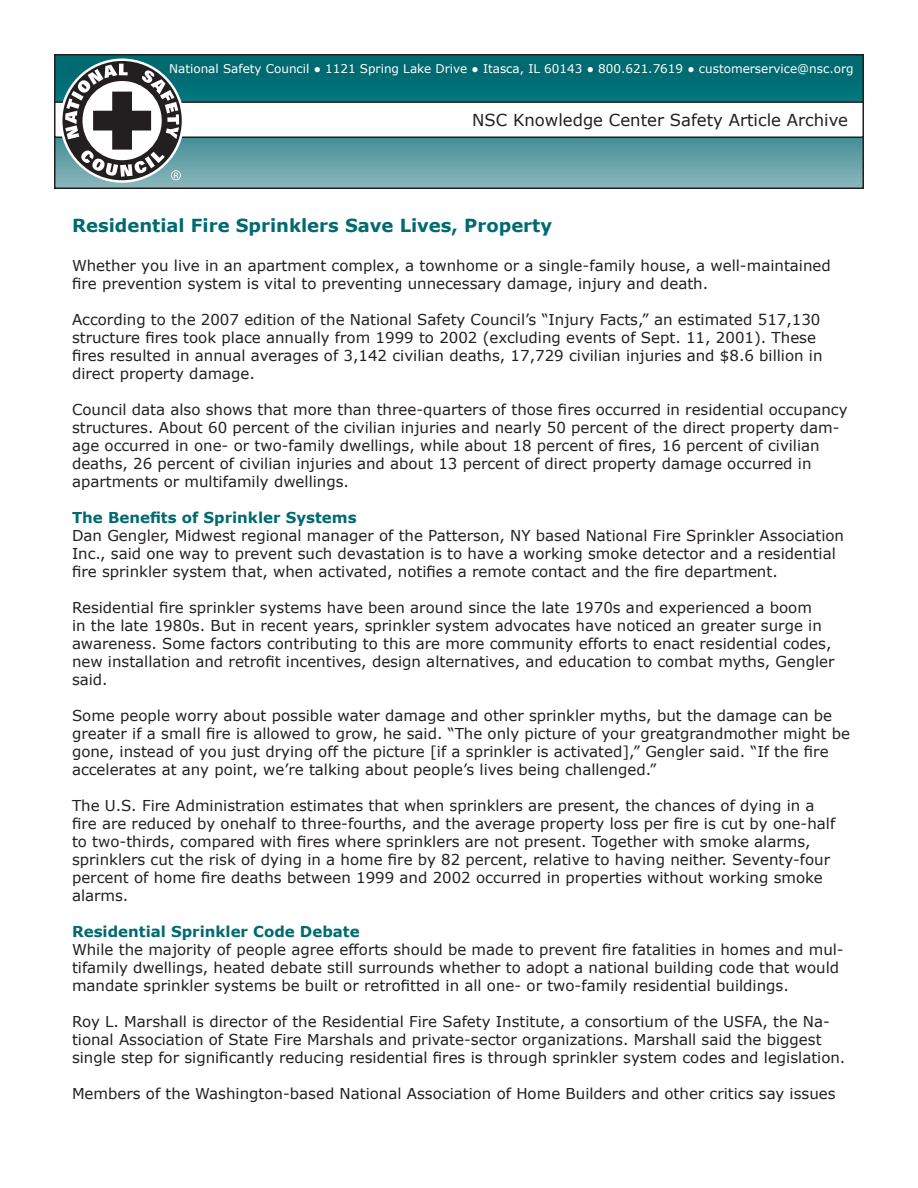
<style>
.page{position:relative;width:918px;height:1188px;background:#fff}
.page>*{position:absolute;margin:0;border:0;box-sizing:border-box;transform-origin:0 0}
.t1{font:700 18px "Verdana";color:#006a71}
.t2{font:16.5px "Verdana";color:#231f20}
.t3{font:15px/18px "Verdana";color:#231f20}
.t4{font:700 15px "Verdana";color:#006a71}
.t5{font:12px "Verdana";color:#fff}
</style>
<div class="page">
<svg style="left:57px;top:57px;width:804px;height:129px;background:#368990"></svg>
<div style="left:54px;top:54px;width:810px;height:135px;border:2px solid #231f20"></div>
<div style="left:55px;top:102px;width:808px;height:35px;background:#fff"></div>
<div style="left:54px;top:101px;width:810px;height:37px;border:2px solid #231f20"></div>
<div style="left:60px;top:59px;width:124px;height:124px;border:2px solid #fff;border-radius:50%"></div>
<svg style="left:65px;top:64px;width:116px;height:116px"></svg>
<p class="t5" style="left:169px;top:61px;width:686px">National Safety Council ● 1121 Spring Lake Drive ● Itasca, IL 60143 ● 800.621.7619 ● customerservice@nsc.org</p>
<p class="t2" style="left:472px;top:110px;width:378px">NSC Knowledge Center Safety Article Archive</p>
<p class="t1" style="left:72px;top:214px;width:482px">Residential Fire Sprinklers Save Lives, Property</p>
<p class="t3" style="left:72px;top:256px;width:760px">Whether you live in an apartment complex, a townhome or a single-family house, a well-maintained fire prevention system is vital to preventing unnecessary damage, injury and death.</p>
<p class="t3" style="left:72px;top:310px;width:752px">According to the 2007 edition of the National Safety Council’s “Injury Facts,” an estimated 517,130 structure fires took place annually from 1999 to 2002 (excluding events of Sept. 11, 2001). These fires resulted in annual averages of 3,142 civilian deaths, 17,729 civilian injuries and $8.6 billion in direct property damage.</p>
<p class="t3" style="left:72px;top:400px;width:777px">Council data also shows that more than three-quarters of those fires occurred in residential occupancy structures. About 60 percent of the civilian injuries and nearly 50 percent of the direct property dam&shy;age occurred in one- or two-family dwellings, while about 18 percent of fires, 16 percent of civilian deaths, 26 percent of civilian injuries and about 13 percent of direct property damage occurred in apartments or multifamily dwellings.</p>
<p class="t4" style="left:72px;top:508px;width:286px">The Benefits of Sprinkler Systems</p>
<p class="t3" style="left:72px;top:526px;width:774px">Dan Gengler, Midwest regional manager of the Patterson, NY based National Fire Sprinkler Association<br>Inc., said one way to prevent such devastation is to have a working smoke detector and a residential fire sprinkler system that, when activated, notifies a remote contact and the fire department.</p>
<p class="t3" style="left:72px;top:598px;width:764px">Residential fire sprinkler systems have been around since the late 1970s and experienced a boom<br>in the late 1980s. But in recent years, sprinkler system advocates have noticed an greater surge in awareness. Some factors contributing to this are more community efforts to enact residential codes, new installation and retrofit incentives, design alternatives, and education to combat myths, Gengler said.</p>
<p class="t3" style="left:72px;top:706px;width:780px">Some people worry about possible water damage and other sprinkler myths, but the damage can be greater if a small fire is allowed to grow, he said. “The only picture of your greatgrandmother might be gone, instead of you just drying off the picture [if a sprinkler is activated],” Gengler said. “If the fire accelerates at any point, we’re talking about people’s lives being challenged.”</p>
<p class="t3" style="left:72px;top:796px;width:765px">The U.S. Fire Administration estimates that when sprinklers are present, the chances of dying in a fire are reduced by onehalf to three-fourths, and the average property loss per fire is cut by one-half to two-thirds, compared with fires where sprinklers are not present. Together with smoke alarms, sprinklers cut the risk of dying in a home fire by 82 percent, relative to having neither. Seventy-four percent of home fire deaths between 1999 and 2002 occurred in properties without working smoke alarms.</p>
<p class="t4" style="left:72px;top:922px;width:289px">Residential Sprinkler Code Debate</p>
<p class="t3" style="left:72px;top:940px;width:773px">While the majority of people agree efforts should be made to prevent fire fatalities in homes and mul&shy;tifamily dwellings, heated debate still surrounds whether to adopt a national building code that would mandate sprinkler systems be built or retrofitted in all one- or two-family residential buildings.</p>
<p class="t3" style="left:72px;top:1012px;width:775px">Roy L. Marshall is director of the Residential Fire Safety Institute, a consortium of the USFA, the Na&shy;tional Association of State Fire Marshals and private-sector organizations. Marshall said the biggest single step for significantly reducing residential fires is through sprinkler system codes and legislation.</p>
<p class="t3" style="left:72px;top:1084px;width:765px">Members of the Washington-based National Association of Home Builders and other critics say issues</p>
</div>
